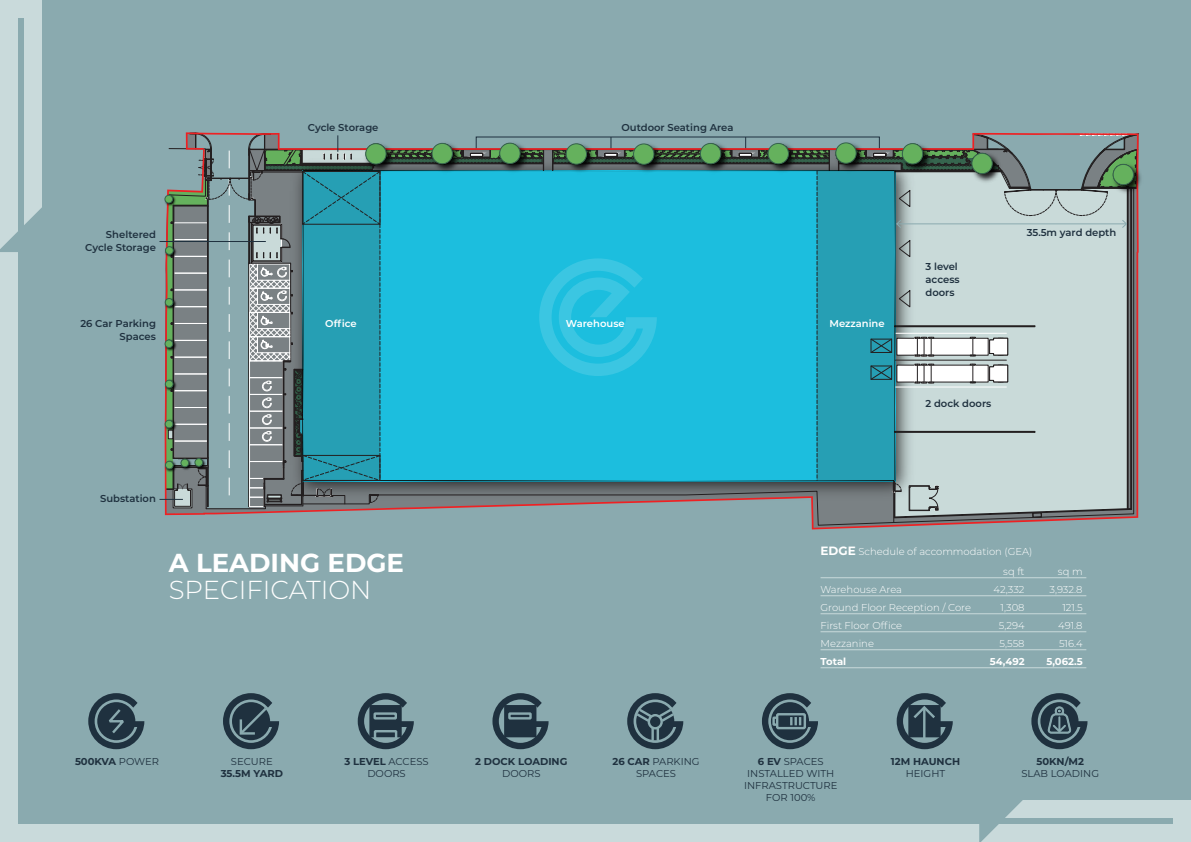
<style>
.page{position:relative;width:1191px;height:842px;background:#8aaaaf}
.page>*{position:absolute;margin:0;border:0;box-sizing:border-box;transform-origin:0 0}
.t1{font:300 26px/27px "Montserrat";color:#fff}
.t2{font:300 10px "Montserrat";color:#fff}
.t3{font:600 10px/13px "Montserrat";color:#1f313f;text-align:right}
.t4{font:10px/12px "Montserrat";color:#1f313f;text-align:center}
.t5{font:700 10px/12px "Montserrat";color:#1f313f;text-align:center}
.t6{font:600 10px "Montserrat";color:#fff}
.t7{font:700 10px "Montserrat";color:#fff}
.s1{font-weight:700}
.s2{font-weight:700;font-size:12px}
.s3{font-weight:400}
</style>
<div class="page">
<img style="left:1139px;top:172px;width:2px;height:13px">
<div style="left:972px;top:825px;width:212px;height:17px;background:#c9dadb"></div>
<div style="left:7px;top:825px;width:973px;height:17px;background:#c9dadb"></div>
<div style="left:999px;top:801px;width:185px;height:17px;background:#c9dadb"></div>
<div style="left:0;top:0;width:41px;height:17px;background:#c9dadb"></div>
<div style="left:24px;top:0;width:17px;height:234px;background:#c9dadb"></div>
<div style="left:1174px;top:801px;width:17px;height:41px;background:#c9dadb"></div>
<div style="left:0;top:9px;width:17px;height:833px;background:#c9dadb"></div>
<hr style="left:820px;top:578px;width:266px;height:1px;background:#c9dadb">
<hr style="left:820px;top:596px;width:266px;height:1px;background:#c9dadb">
<hr style="left:820px;top:614px;width:266px;height:1px;background:#c9dadb">
<hr style="left:820px;top:632px;width:266px;height:1px;background:#c9dadb">
<hr style="left:820px;top:650px;width:266px;height:1px;background:#c9dadb">
<hr style="left:820px;top:668px;width:266px;height:1px;background:#c9dadb">
<svg style="left:979px;top:800px;width:65px;height:42px"></svg>
<svg style="left:0;top:187px;width:42px;height:65px"></svg>
<div style="left:88px;top:693px;width:56px;height:56px;border:6px solid #1f313f;border-radius:50%"></div>
<div style="left:97px;top:702px;width:38px;height:38px;border:6px solid #1f313f;border-radius:50%"></div>
<svg style="left:104px;top:695px;width:41px;height:41px"></svg>
<div style="left:223px;top:693px;width:56px;height:56px;border:6px solid #1f313f;border-radius:50%"></div>
<div style="left:232px;top:702px;width:38px;height:38px;border:6px solid #1f313f;border-radius:50%"></div>
<svg style="left:238px;top:695px;width:41px;height:41px"></svg>
<div style="left:358px;top:693px;width:56px;height:56px;border:6px solid #1f313f;border-radius:50%"></div>
<div style="left:400px;top:721px;width:11px;height:6px;background:#1f313f"></div>
<svg style="left:399px;top:696px;width:15px;height:25px"></svg>
<div style="left:369px;top:705px;width:33px;height:32px;background:#1f313f;border:6px solid #1f313f"></div>
<div style="left:373px;top:712px;width:24px;height:7px;border:2px solid #8aaaaf"></div>
<div style="left:374px;top:730px;width:23px;height:10px;border:2px solid #8aaaaf"></div>
<div style="left:492px;top:693px;width:56px;height:56px;border:6px solid #1f313f;border-radius:50%"></div>
<div style="left:535px;top:721px;width:11px;height:6px;background:#1f313f"></div>
<svg style="left:534px;top:696px;width:14px;height:25px"></svg>
<div style="left:504px;top:705px;width:32px;height:32px;background:#1f313f"></div>
<div style="left:508px;top:712px;width:24px;height:7px;border:2px solid #8aaaaf"></div>
<div style="left:627px;top:693px;width:56px;height:56px;border:6px solid #1f313f;border-radius:50%"></div>
<svg style="left:634px;top:695px;width:50px;height:46px"></svg>
<div style="left:762px;top:693px;width:56px;height:56px;border:6px solid #1f313f;border-radius:50%"></div>
<div style="left:804px;top:721px;width:11px;height:6px;background:#1f313f"></div>
<div style="left:774px;top:705px;width:32px;height:32px;background:#1f313f;border-radius:50%"></div>
<div style="left:771px;top:702px;width:38px;height:38px;border:6px solid #1f313f;border-radius:50%"></div>
<div style="left:776px;top:713px;width:30px;height:16px;border:2px solid #8aaaaf"></div>
<svg style="left:790px;top:695px;width:28px;height:30px"></svg>
<div style="left:772px;top:716px;width:5px;height:10px;border:2px solid #8aaaaf"></div>
<div style="left:896px;top:693px;width:56px;height:56px;border:6px solid #1f313f;border-radius:50%"></div>
<div style="left:939px;top:721px;width:11px;height:6px;background:#1f313f"></div>
<div style="left:908px;top:705px;width:32px;height:32px;background:#1f313f"></div>
<hr style="left:923px;top:708px;width:2px;height:31px;background:#8aaaaf">
<svg style="left:911px;top:695px;width:41px;height:26px"></svg>
<div style="left:1031px;top:693px;width:56px;height:56px;border:6px solid #1f313f;border-radius:50%"></div>
<div style="left:1040px;top:702px;width:38px;height:38px;border:6px solid #1f313f;border-radius:50%"></div>
<svg style="left:1047px;top:695px;width:41px;height:39px"></svg>
<svg style="left:159px;top:133px;width:980px;height:395px;background:#5baab7"></svg>
<p class="t3" style="left:308px;top:121px;width:72px">Cycle Storage</p>
<p class="t3" style="left:621px;top:121px;width:113px">Outdoor Seating Area</p>
<p class="t3" style="left:85px;top:228px;width:72px">Sheltered<br>Cycle Storage</p>
<p class="t3" style="left:80px;top:316px;width:77px">26 Car Parking<br>Spaces</p>
<p class="t6" style="left:325px;top:316px;width:33px">Office</p>
<p class="t3" style="left:100px;top:491px;width:57px">Substation</p>
<p class="t1" style="left:169px;top:548px;width:237px"><span class="s1">A LEADING EDGE<br></span>SPECIFICATION</p>
<p class="t6" style="left:566px;top:316px;width:60px">Warehouse</p>
<p class="t6" style="left:829px;top:316px;width:57px">Mezzanine</p>
<p class="t3" style="left:925px;top:260px;width:36px;text-align:left">3 level access doors</p>
<p class="t3" style="left:1026px;top:225px;width:91px">35.5m yard depth</p>
<p class="t3" style="left:925px;top:396px;width:67px">2 dock doors</p>
<p class="t2" style="left:820px;top:545px;width:213px"><span class="s2">EDGE</span> Schedule of accommodation (GEA)</p>
<p class="t2" style="left:1003px;top:564px;width:23px">sq ft</p>
<p class="t2" style="left:1058px;top:564px;width:26px">sq m</p>
<p class="t2" style="left:820px;top:582px;width:83px">Warehouse Area</p>
<p class="t2" style="left:993px;top:582px;width:33px">42,332</p>
<p class="t2" style="left:1049px;top:582px;width:35px">3,932.8</p>
<p class="t2" style="left:820px;top:600px;width:152px">Ground Floor Reception / Core</p>
<p class="t2" style="left:1000px;top:600px;width:26px">1,308</p>
<p class="t2" style="left:1062px;top:600px;width:22px">121.5</p>
<p class="t2" style="left:820px;top:618px;width:83px">First Floor Office</p>
<p class="t2" style="left:998px;top:618px;width:27px">5,294</p>
<p class="t2" style="left:1058px;top:618px;width:26px">491.8</p>
<p class="t2" style="left:820px;top:636px;width:55px">Mezzanine</p>
<p class="t2" style="left:999px;top:636px;width:27px">5,558</p>
<p class="t2" style="left:1059px;top:636px;width:25px">516.4</p>
<p class="t7" style="left:820px;top:654px;width:27px">Total</p>
<p class="t7" style="left:990px;top:654px;width:36px">54,492</p>
<p class="t7" style="left:1046px;top:654px;width:38px">5,062.5</p>
<p class="t5" style="left:75px;top:755px;width:86px">500KVA <span class="s3">POWER</span></p>
<p class="t5" style="left:221px;top:755px;width:64px"><span class="s3">SECURE<br></span>35.5M YARD</p>
<p class="t4" style="left:344px;top:755px;width:86px"><span class="s1">3 LEVEL</span> ACCESS<br>DOORS</p>
<p class="t5" style="left:475px;top:755px;width:94px">2 DOCK LOADING<br><span class="s3">DOORS</span></p>
<p class="t4" style="left:612px;top:755px;width:89px"><span class="s1">26 CAR</span> PARKING</p>
<p class="t4" style="left:636px;top:767px;width:41px">SPACES</p>
<p class="t4" style="left:744px;top:755px;width:95px"><span class="s1">6 EV</span> SPACES<br>INSTALLED WITH<br>INFRASTRUCTURE<br>FOR 100%</p>
<p class="t5" style="left:891px;top:755px;width:71px">12M HAUNCH<br><span class="s3">HEIGHT</span></p>
<p class="t4" style="left:1021px;top:755px;width:79px"><span class="s1">50KN/M2<br></span>SLAB LOADING</p>
</div>
